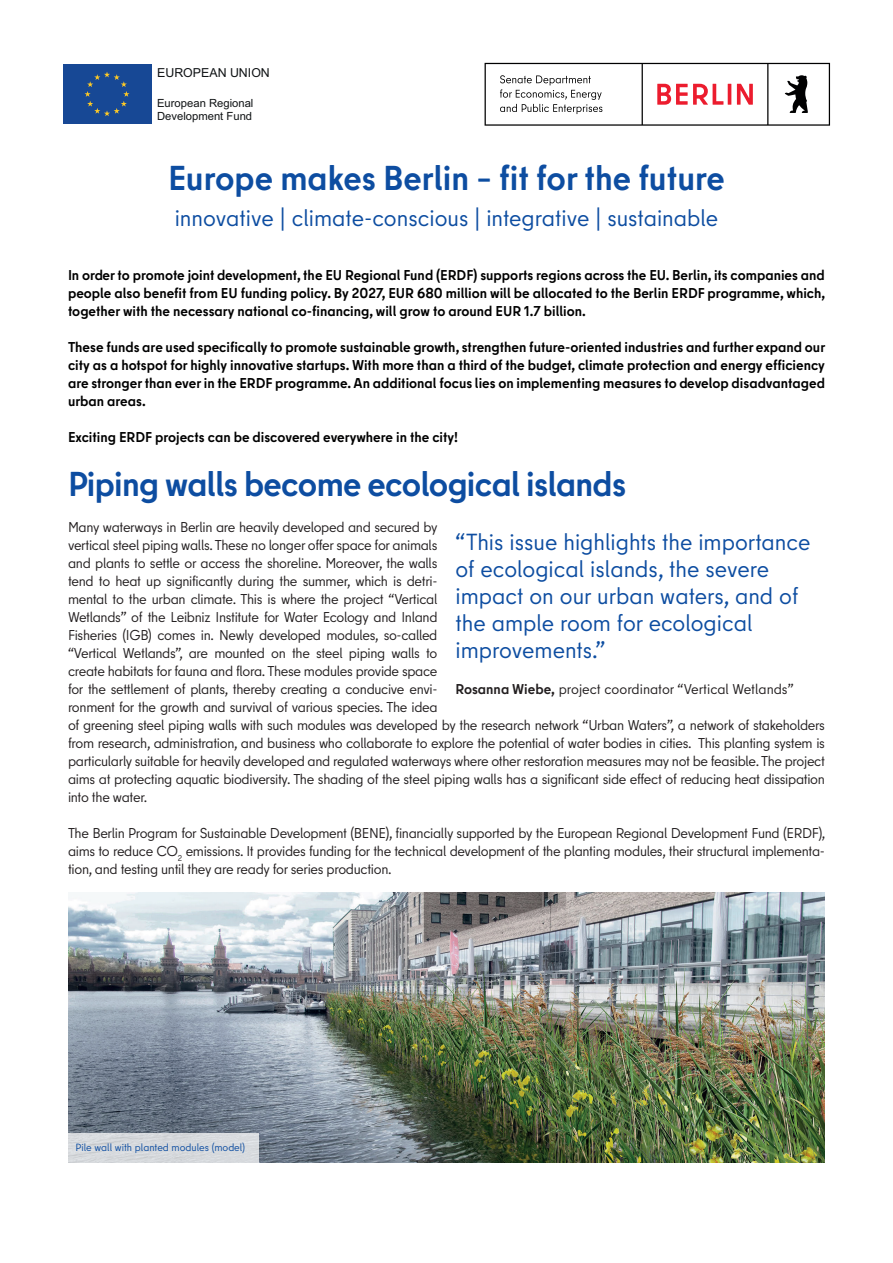
<style>
.page{position:relative;width:893px;height:1263px;background:#fff}
.page>*{position:absolute;margin:0;border:0;box-sizing:border-box;transform-origin:0 0}
.H1_links{font:700 34.5px "Berlin Type";letter-spacing:-.02em;color:#0d4da1}
.H1_zentriert{font:700 34.5px "Berlin Type";color:#0d4da1}
.Fliesstext_Zitat_15{font:23.25px/27px "Berlin Type";color:#0d4da1}
.H1_zentriert-2{font:23.25px "Berlin Type";color:#0d4da1}
.Copy_9_5_pt{font:14.25px/18px "Berlin Type";letter-spacing:-.025em;color:#231f20}
.Fließtext{font:700 14.25px/18px "Berlin Type";color:#000001;text-align:justify}
.Fließtext_Zitat_Besc{font:14.25px "Berlin Type";color:#231f20}
.t1{font:12.3px "Arial";color:#101315}
.t2{font:11.25px/13.5px "Arial";color:#101315}
.t3{font:10.5px "Berlin Type";color:#0d4da1}
.s1{font-weight:700}
</style>
<div class="page">
<img style="left:68px;top:892px;width:757px;height:270px">
<div style="left:68px;top:1133px;width:191px;height:29px;background:#d7dadd"></div>
<div style="left:63px;top:65px;width:88px;height:59px;background:#174895"></div>
<svg style="left:85px;top:72px;width:44px;height:44px"></svg>
<svg style="left:485px;top:63px;width:345px;height:63px"></svg>
<p class="t1" style="left:157px;top:64px;width:114px">EUROPEAN UNION</p>
<p class="t2" style="left:157px;top:96px;width:98px">European Regional<br>Development Fund</p>
<h1 class="H1_zentriert" style="left:168px;top:156px;width:558px">Europe makes Berlin – fit for the future</h1>
<h1 class="H1_zentriert-2" style="left:175px;top:204px;width:545px">innovative | climate-conscious | integrative | sustainable</h1>
<p class="Fließtext" style="left:68px;top:266px;width:759px">In order to promote joint development, the EU Regional Fund (ERDF) supports regions across the EU. Berlin, its companies and people also benefit from EU funding policy. By 2027, EUR 680 million will be allocated to the Berlin ERDF programme, which, together with the necessary national co-financing, will grow to around EUR 1.7 billion.</p>
<p class="Fließtext" style="left:68px;top:338px;width:759px">These funds are used specifically to promote sustainable growth, strengthen future-oriented industries and further expand our city as a hotspot for highly innovative startups. With more than a third of the budget, climate protection and energy efficiency are stronger than ever in the ERDF programme. An additional focus lies on implementing measures to develop disadvantaged urban areas.</p>
<p class="Fließtext" style="left:68px;top:428px;width:392px">Exciting ERDF projects can be discovered everywhere in the city!</p>
<h1 class="H1_links" style="left:68px;top:462px;width:560px">Piping walls become ecological islands</h1>
<p class="Copy_9_5_pt" style="left:68px;top:518px;width:758px">Many waterways in Berlin are heavily developed and secured by<br>vertical steel piping walls. These no longer offer space for animals<br>and plants to settle or access the shoreline. Moreover, the walls<br>tend to heat up significantly during the summer, which is detri-<br>mental to the urban climate. This is where the project “Vertical<br>Wetlands” of the Leibniz Institute for Water Ecology and Inland<br>Fisheries (IGB) comes in. Newly developed modules, so-called<br>“Vertical Wetlands”, are mounted on the steel piping walls to<br>create habitats for fauna and flora. These modules provide space<br>for the settlement of plants, thereby creating a conducive envi-<br>ronment for the growth and survival of various species. The idea<br>of greening steel piping walls with such modules was developed by the research network “Urban Waters”, a network of stakeholders from research, administration, and business who collaborate to explore the potential of water bodies in cities. This planting system is particularly suitable for heavily developed and regulated waterways where other restoration measures may not be feasible. The project aims at protecting aquatic biodiversity. The shading of the steel piping walls has a significant side effect of reducing heat dissipation into the water.</p>
<p class="Copy_9_5_pt" style="left:68px;top:824px;width:759px;text-align:justify">The Berlin Program for Sustainable Development (BENE), financially supported by the European Regional Development Fund (ERDF), aims to reduce CO<sub>2</sub> emissions. It provides funding for the technical development of the planting modules, their structural implementa&shy;tion, and testing until they are ready for series production.</p>
<p class="Fliesstext_Zitat_15" style="left:455px;top:529px;width:356px">“This issue highlights the importance of ecological islands, the severe impact on our urban waters, and of the ample room for ecological improvements.”</p>
<p class="Fließtext_Zitat_Besc" style="left:455px;top:680px;width:340px"><span class="s1">Rosanna Wiebe,</span> project coordinator “Vertical Wetlands”</p>
<p class="t3" style="left:76px;top:1141px;width:171px">Pile wall with planted modules (model)</p>
</div>
